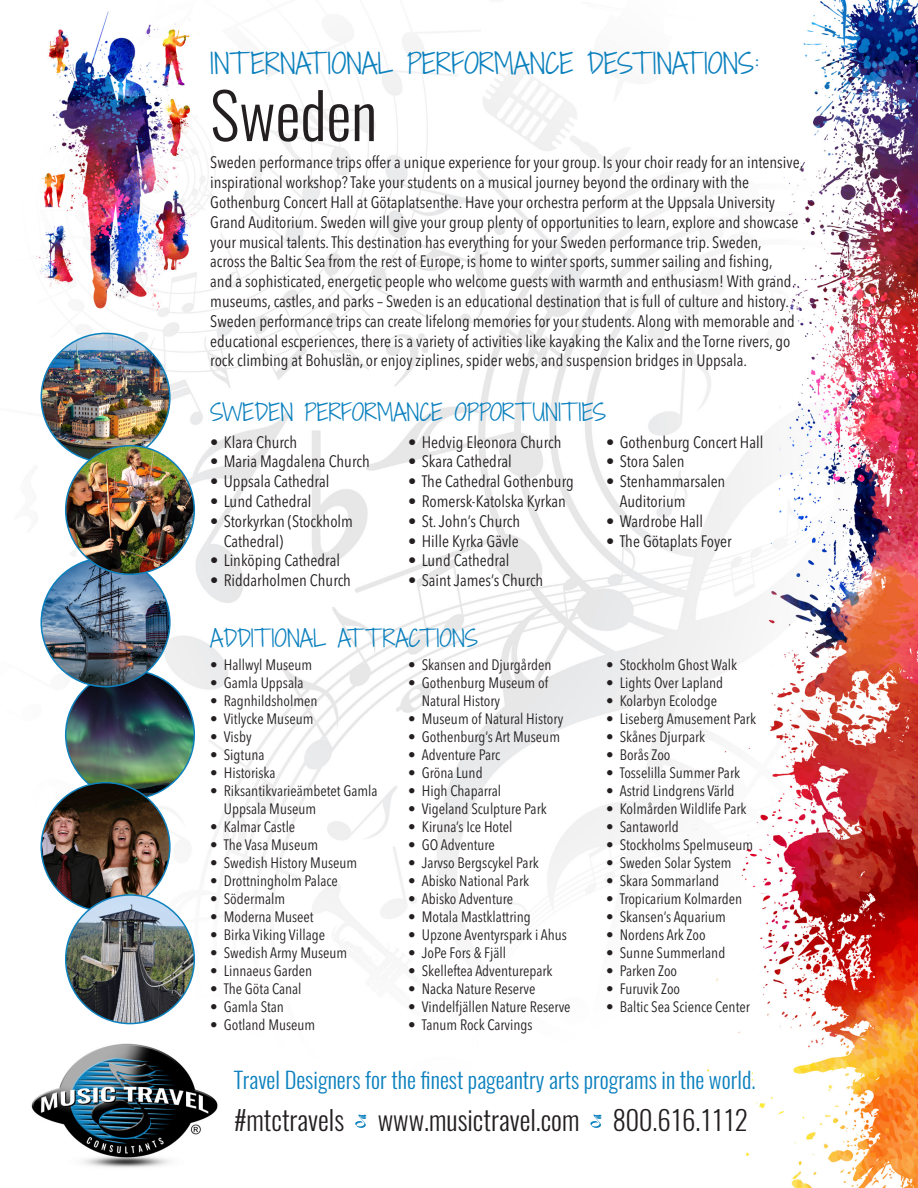
<style>
.page{position:relative;width:918px;height:1188px;background:#fff}
.page>*{position:absolute;margin:0;border:0;box-sizing:border-box;transform-origin:0 0}
.Head_1{font:300 63px "Oswald";color:#231f20}
.t1{font:300 27px "Oswald";color:#231f20}
.Head_1-2{font:300 27px "Shadows Into";color:#0c81be}
.Head_1-3{font:300 22.5px "Oswald";color:#0c81be}
.Head_1-4{font:300 22.5px "Shadows Into";color:#0c81be}
.Body_Copy{font:condensed 16.5px/19.8px "Avenir Next LT Pro";color:#231f20}
.t2{font:condensed 15px/18px "Avenir Next LT Pro";color:#231f20}
</style>
<div class="page">
<img style="left:31px;top:0;width:887px;height:1188px">
<svg style="left:355px;top:1114px;width:12px;height:14px"></svg>
<svg style="left:590px;top:1114px;width:12px;height:14px"></svg>
<img style="left:66px;top:670px;width:128px;height:129px;border-radius:64px">
<img style="left:41px;top:783px;width:129px;height:128px;border-radius:64px">
<img style="left:41px;top:333px;width:129px;height:129px;border-radius:64px">
<img style="left:41px;top:558px;width:129px;height:129px;border-radius:64px">
<img style="left:66px;top:446px;width:128px;height:128px;border-radius:64px">
<img style="left:66px;top:895px;width:128px;height:129px;border-radius:64px">
<p class="Head_1-2" style="left:210px;top:43px;width:551px">INT ERNATIONAL PERFORMANCE DESTINATIONS:</p>
<p class="Head_1" style="left:210px;top:74px;width:168px">Sweden</p>
<p class="Body_Copy" style="left:210px;top:153px;width:594px">Sweden performance trips offer a unique experience for your group. Is your choir ready for an intensive, inspirational workshop? Take your students on a musical journey beyond the ordinary with the Gothenburg Concert Hall at Götaplatsenthe. Have your orchestra perform at the Uppsala University Grand Auditorium. Sweden will give your group plenty of opportunities to learn, explore and showcase your musical talents. This destination has everything for your Sweden performance trip. Sweden,<br>across the Baltic Sea from the rest of Europe, is home to winter sports, summer sailing and fishing,<br>and a sophisticated, energetic people who welcome guests with warmth and enthusiasm! With grand museums, castles, and parks – Sweden is an educational destination that is full of culture and history.<br>Sweden performance trips can create lifelong memories for your students. Along with memorable and educational escperiences, there is a variety of activities like kayaking the Kalix and the Torne rivers, go rock climbing at Bohuslän, or enjoy ziplines, spider webs, and suspension bridges in Uppsala.</p>
<p class="Head_1-4" style="left:210px;top:396px;width:398px">SWEDEN PERFORMANCE OPPORT UNITIES</p>
<p class="Body_Copy" style="left:210px;top:432px;width:88px">• Klara Church</p>
<p class="Body_Copy" style="left:210px;top:452px;width:161px">• Maria Magdalena Church</p>
<p class="Body_Copy" style="left:210px;top:472px;width:121px">• Uppsala Cathedral</p>
<p class="Body_Copy" style="left:210px;top:491px;width:103px">• Lund Cathedral</p>
<p class="Body_Copy" style="left:224px;top:511px;width:131px;text-indent:-14px">• Storkyrkan (Stockholm<br>Cathedral)</p>
<p class="Body_Copy" style="left:210px;top:551px;width:131px">• Linköping Cathedral</p>
<p class="Body_Copy" style="left:210px;top:571px;width:142px">• Riddarholmen Church</p>
<p class="Body_Copy" style="left:408px;top:432px;width:155px">• Hedvig Eleonora Church</p>
<p class="Body_Copy" style="left:408px;top:452px;width:105px">• Skara Cathedral</p>
<p class="Body_Copy" style="left:408px;top:472px;width:167px">• The Cathedral Gothenburg</p>
<p class="Body_Copy" style="left:408px;top:491px;width:159px">• Romersk-Katolska Kyrkan</p>
<p class="Body_Copy" style="left:408px;top:511px;width:113px">• St. John’s Church</p>
<p class="Body_Copy" style="left:408px;top:531px;width:112px">• Hille Kyrka Gävle</p>
<p class="Body_Copy" style="left:408px;top:551px;width:103px">• Lund Cathedral</p>
<p class="Body_Copy" style="left:408px;top:571px;width:137px">• Saint James’s Church</p>
<p class="Head_1-4" style="left:210px;top:622px;width:269px">ADDITIONAL AT T RACTIONS</p>
<p class="t2" style="left:210px;top:656px;width:104px">• Hallwyl Museum</p>
<p class="t2" style="left:210px;top:674px;width:95px">• Gamla Uppsala</p>
<p class="t2" style="left:210px;top:692px;width:109px">• Ragnhildsholmen</p>
<p class="t2" style="left:210px;top:710px;width:105px">• Vitlycke Museum</p>
<p class="t2" style="left:210px;top:728px;width:43px">• Visby</p>
<p class="t2" style="left:210px;top:746px;width:56px">• Sigtuna</p>
<p class="t2" style="left:210px;top:764px;width:67px">• Historiska</p>
<p class="t2" style="left:224px;top:782px;width:155px;text-indent:-14px">• Riksantikvarieämbetet Gamla<br>Uppsala Museum</p>
<p class="t2" style="left:210px;top:818px;width:87px">• Kalmar Castle</p>
<p class="t2" style="left:210px;top:836px;width:109px">• The Vasa Museum</p>
<p class="t2" style="left:210px;top:854px;width:148px">• Swedish History Museum</p>
<p class="t2" style="left:210px;top:872px;width:129px">• Drottningholm Palace</p>
<p class="t2" style="left:210px;top:890px;width:76px">• Södermalm</p>
<p class="t2" style="left:210px;top:908px;width:105px">• Moderna Museet</p>
<p class="t2" style="left:210px;top:926px;width:116px">• Birka Viking Village</p>
<p class="t2" style="left:210px;top:944px;width:138px">• Swedish Army Museum</p>
<p class="t2" style="left:210px;top:962px;width:104px">• Linnaeus Garden</p>
<p class="t2" style="left:210px;top:980px;width:93px">• The Göta Canal</p>
<p class="t2" style="left:210px;top:998px;width:75px">• Gamla Stan</p>
<p class="t2" style="left:210px;top:1016px;width:106px">• Gotland Museum</p>
<p class="t2" style="left:408px;top:656px;width:145px">• Skansen and Djurgården</p>
<p class="t2" style="left:422px;top:674px;width:128px;text-indent:-14px">• Gothenburg Museum of<br>Natural History</p>
<p class="t2" style="left:408px;top:710px;width:157px">• Museum of Natural History</p>
<p class="t2" style="left:408px;top:728px;width:153px">• Gothenburg’s Art Museum</p>
<p class="t2" style="left:408px;top:746px;width:93px">• Adventure Parc</p>
<p class="t2" style="left:408px;top:764px;width:76px">• Gröna Lund</p>
<p class="t2" style="left:408px;top:782px;width:94px">• High Chaparral</p>
<p class="t2" style="left:408px;top:800px;width:140px">• Vigeland Sculpture Park</p>
<p class="t2" style="left:408px;top:818px;width:106px">• Kiruna’s Ice Hotel</p>
<p class="t2" style="left:408px;top:836px;width:88px">• GO Adventure</p>
<p class="t2" style="left:408px;top:854px;width:132px">• Jarvso Bergscykel Park</p>
<p class="t2" style="left:408px;top:872px;width:122px">• Abisko National Park</p>
<p class="t2" style="left:408px;top:890px;width:106px">• Abisko Adventure</p>
<p class="t2" style="left:408px;top:908px;width:124px">• Motala Mastklattring</p>
<p class="t2" style="left:408px;top:926px;width:160px">• Upzone Aventyrspark i Ahus</p>
<p class="t2" style="left:408px;top:944px;width:99px">• JoPe Fors &amp; Fjäll</p>
<p class="t2" style="left:408px;top:962px;width:146px">• Skelleftea Adventurepark</p>
<p class="t2" style="left:408px;top:980px;width:129px">• Nacka Nature Reserve</p>
<p class="t2" style="left:408px;top:998px;width:164px">• Vindelfjällen Nature Reserve</p>
<p class="t2" style="left:408px;top:1016px;width:126px">• Tanum Rock Carvings</p>
<p class="Body_Copy" style="left:606px;top:432px;width:159px">• Gothenburg Concert Hall</p>
<p class="Body_Copy" style="left:606px;top:452px;width:80px">• Stora Salen</p>
<p class="Body_Copy" style="left:620px;top:472px;width:107px;text-indent:-14px">• Stenhammarsalen<br>Auditorium</p>
<p class="Body_Copy" style="left:606px;top:511px;width:98px">• Wardrobe Hall</p>
<p class="Body_Copy" style="left:606px;top:531px;width:127px">• The Götaplats Foyer</p>
<p class="t2" style="left:606px;top:656px;width:132px">• Stockholm Ghost Walk</p>
<p class="t2" style="left:606px;top:674px;width:118px">• Lights Over Lapland</p>
<p class="t2" style="left:606px;top:692px;width:112px">• Kolarbyn Ecolodge</p>
<p class="t2" style="left:606px;top:710px;width:151px">• Liseberg Amusement Park</p>
<p class="t2" style="left:606px;top:728px;width:100px">• Skånes Djurpark</p>
<p class="t2" style="left:606px;top:746px;width:66px">• Borås Zoo</p>
<p class="t2" style="left:606px;top:764px;width:135px">• Tosselilla Summer Park</p>
<p class="t2" style="left:606px;top:782px;width:130px">• Astrid Lindgrens Värld</p>
<p class="t2" style="left:606px;top:800px;width:142px">• Kolmården Wildlife Park</p>
<p class="t2" style="left:606px;top:818px;width:74px">• Santaworld</p>
<p class="t2" style="left:606px;top:836px;width:148px">• Stockholms Spelmuseum</p>
<p class="t2" style="left:606px;top:854px;width:127px">• Sweden Solar System</p>
<p class="t2" style="left:606px;top:872px;width:114px">• Skara Sommarland</p>
<p class="t2" style="left:606px;top:890px;width:137px">• Tropicarium Kolmarden</p>
<p class="t2" style="left:606px;top:908px;width:121px">• Skansen’s Aquarium</p>
<p class="t2" style="left:606px;top:926px;width:101px">• Nordens Ark Zoo</p>
<p class="t2" style="left:606px;top:944px;width:121px">• Sunne Summerland</p>
<p class="t2" style="left:606px;top:962px;width:72px">• Parken Zoo</p>
<p class="t2" style="left:606px;top:980px;width:75px">• Furuvik Zoo</p>
<p class="t2" style="left:606px;top:998px;width:145px">• Baltic Sea Science Center</p>
<p class="Head_1-3" style="left:234px;top:1065px;width:523px">Travel Designers for the finest pageantry arts programs in the world.</p>
<p class="t1" style="left:234px;top:1102px;width:516px">#mtctravels www.musictravel.com 800.616.1112</p>
</div>
